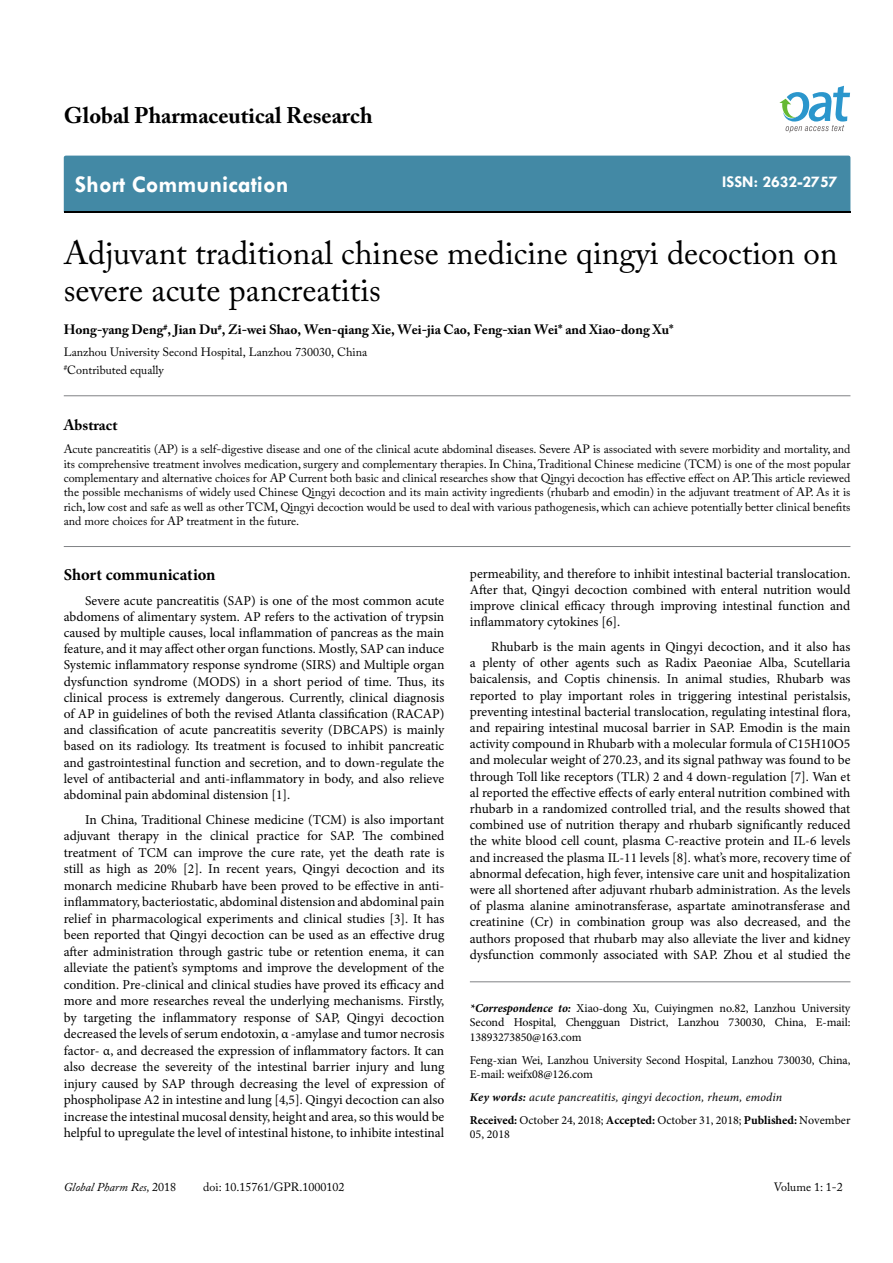
<style>
.page{position:relative;width:893px;height:1263px;background:#fff}
.page>*{position:absolute;margin:0;border:0;box-sizing:border-box;transform-origin:0 0}
.t1{font:33px/37.5px "Adobe Caslon Pro";color:#000}
.t2{font:700 24px "Tw Cen";color:#fff}
.t3{font:700 22.5px "Adobe Caslon Pro";color:#000}
.t4{font:700 16.5px "Minion Pro";letter-spacing:-.005em;color:#000}
.t5{font:700 16.5px "Tw Cen";color:#fff}
.t6{font:700 15px "Adobe Caslon Pro";color:#000}
.t7{font:13.5px/16.2px "Minion Pro";color:#000;text-align:justify}
.t8{font:700 13.5px "Adobe Caslon Pro";color:#000}
.t9{font:12px/14.4px "Adobe Caslon Pro";color:#000}
.t10{font:12px/14.4px "Minion Pro";letter-spacing:-.005em;color:#000;text-align:justify}
.t11{font:italic 12px/23px "Minion Pro";letter-spacing:.015em;color:#000}
.t12{font:italic 12px "Adobe Caslon Pro";color:#000}
.s1{font-style:normal}
.s2{font-weight:700;font-style:italic}
.s3{font-weight:700}
.s4{font-weight:700;font-style:normal}
</style>
<div class="page">
<div style="left:64px;top:156px;width:786px;height:56px;background:#4389a5"></div>
<svg style="left:779px;top:86px;width:71px;height:47px"></svg>
<hr style="left:64px;top:395px;width:786px;height:1px;background:#808285">
<hr style="left:64px;top:546px;width:786px;height:1px;background:#808285">
<hr style="left:470px;top:981px;width:380px;height:1px;background:#808285">
<h3 class="t3" style="left:64px;top:102px;width:310px">Global Pharmaceutical Research</h3>
<h2 class="t2" style="left:75px;top:170px;width:215px">Short Communication</h2>
<p class="t5" style="left:722px;top:172px;width:117px">ISSN: 2632-2757</p>
<h1 class="t1" style="left:64px;top:233px;width:775px">Adjuvant traditional chinese medicine qingyi decoction on severe acute pancreatitis</h1>
<p class="t8" style="left:64px;top:322px;width:611px">Hong-yang Deng<sup>#</sup>, Jian Du<sup>#</sup>, Zi-wei Shao, Wen-qiang Xie, Wei-jia Cao, Feng-xian Wei* and Xiao-dong Xu*</p>
<p class="t9" style="left:64px;top:343px;width:305px;line-height:18px">Lanzhou University Second Hospital, Lanzhou 730030, China <sup>#</sup>Contributed equally</p>
<p class="t6" style="left:64px;top:416px;width:55px">Abstract</p>
<p class="t9" style="left:64px;top:442px;width:788px;text-align:justify">Acute pancreatitis (AP) is a self-digestive disease and one of the clinical acute abdominal diseases. Severe AP is associated with severe morbidity and mortality, and its comprehensive treatment involves medication, surgery and complementary therapies. In China, Traditional Chinese medicine (TCM) is one of the most popular complementary and alternative choices for AP Current both basic and clinical researches show that Qingyi decoction has effective effect on AP. This article reviewed the possible mechanisms of widely used Chinese Qingyi decoction and its main activity ingredients (rhubarb and emodin) in the adjuvant treatment of AP. As it is rich, low cost and safe as well as other TCM, Qingyi decoction would be used to deal with various pathogenesis, which can achieve potentially better clinical benefits and more choices for AP treatment in the future.</p>
<p class="t4" style="left:64px;top:563px;width:153px">Short communication</p>
<p class="t7" style="left:64px;top:592px;width:382px;text-indent:21px">Severe acute pancreatitis (SAP) is one of the most common acute abdomens of alimentary system. AP refers to the activation of trypsin caused by multiple causes, local inflammation of pancreas as the main feature, and it may affect other organ functions. Mostly, SAP can induce Systemic inflammatory response syndrome (SIRS) and Multiple organ dysfunction syndrome (MODS) in a short period of time. Thus, its clinical process is extremely dangerous. Currently, clinical diagnosis of AP in guidelines of both the revised Atlanta classification (RACAP) and classification of acute pancreatitis severity (DBCAPS) is mainly based on its radiology. Its treatment is focused to inhibit pancreatic and gastrointestinal function and secretion, and to down-regulate the level of antibacterial and anti-inflammatory in body, and also relieve abdominal pain abdominal distension [1].</p>
<p class="t7" style="left:64px;top:811px;width:382px;text-indent:21px">In China, Traditional Chinese medicine (TCM) is also important adjuvant therapy in the clinical practice for SAP. The combined treatment of TCM can improve the cure rate, yet the death rate is still as high as 20% [2]. In recent years, Qingyi decoction and its monarch medicine Rhubarb have been proved to be effective in anti&shy;inflammatory, bacteriostatic, abdominal distension and abdominal pain relief in pharmacological experiments and clinical studies [3]. It has been reported that Qingyi decoction can be used as an effective drug after administration through gastric tube or retention enema, it can alleviate the patient’s symptoms and improve the development of the condition. Pre-clinical and clinical studies have proved its efficacy and more and more researches reveal the underlying mechanisms. Firstly, by targeting the inflammatory response of SAP, Qingyi decoction decreased the levels of serum endotoxin, α -amylase and tumor necrosis factor- α, and decreased the expression of inflammatory factors. It can also decrease the severeity of the intestinal barrier injury and lung injury caused by SAP through decreasing the level of expression of phospholipase A2 in intestine and lung [4,5]. Qingyi decoction can also increase the intestinal mucosal density, height and area, so this would be helpful to upregulate the level of intestinal histone, to inhibite intestinal</p>
<p class="t12" style="left:64px;top:1180px;width:114px">Global Pharm Res, <span class="s1">2018</span></p>
<p class="t9" style="left:203px;top:1180px;width:143px">doi: 10.15761/GPR.1000102</p>
<p class="t7" style="left:470px;top:565px;width:382px">permeability, and therefore to inhibit intestinal bacterial translocation.<br>After that, Qingyi decoction combined with enteral nutrition would improve clinical efficacy through improving intestinal function and inflammatory cytokines [6].</p>
<p class="t7" style="left:470px;top:638px;width:382px;text-indent:21px">Rhubarb is the main agents in Qingyi decoction, and it also has a plenty of other agents such as Radix Paeoniae Alba, Scutellaria baicalensis, and Coptis chinensis. In animal studies, Rhubarb was reported to play important roles in triggering intestinal peristalsis, preventing intestinal bacterial translocation, regulating intestinal flora, and repairing intestinal mucosal barrier in SAP. Emodin is the main activity compound in Rhubarb with a molecular formula of C15H10O5 and molecular weight of 270.23, and its signal pathway was found to be through Toll like receptors (TLR) 2 and 4 down-regulation [7]. Wan et al reported the effective effects of early enteral nutrition combined with rhubarb in a randomized controlled trial, and the results showed that combined use of nutrition therapy and rhubarb significantly reduced the white blood cell count, plasma C-reactive protein and IL-6 levels and increased the plasma IL-11 levels [8]. what’s more, recovery time of abnormal defecation, high fever, intensive care unit and hospitalization were all shortened after adjuvant rhubarb administration. As the levels of plasma alanine aminotransferase, aspartate aminotransferase and creatinine (Cr) in combination group was also decreased, and the authors proposed that rhubarb may also alleviate the liver and kidney dysfunction commonly associated with SAP. Zhou et al studied the</p>
<p class="t10" style="left:470px;top:1001px;width:382px"><span class="s2">*Correspondence to:</span> Xiao-dong Xu, Cuiyingmen no.82, Lanzhou University Second Hospital, Chengguan District, Lanzhou 730030, China, E-mail:<br>13893273850@163.com</p>
<p class="t10" style="left:470px;top:1052px;width:382px">Feng-xian Wei, Lanzhou University Second Hospital, Lanzhou 730030, China,<br>E-mail: weifx08@126.com</p>
<p class="t11" style="left:470px;top:1085px;width:382px"><span class="s3">Key words:</span> acute pancreatitis, qingyi decoction, rheum, emodin<br><span class="s4">Received:</span> <span class="s1">October 24, 2018;</span> <span class="s4">Accepted:</span> <span class="s1">October 31, 2018;</span> <span class="s4">Published:</span> <span class="s1">November</span></p>
<p class="t10" style="left:470px;top:1127px;width:42px">05, 2018</p>
<p class="t9" style="left:774px;top:1180px;width:71px">Volume 1: 1-2</p>
</div>
